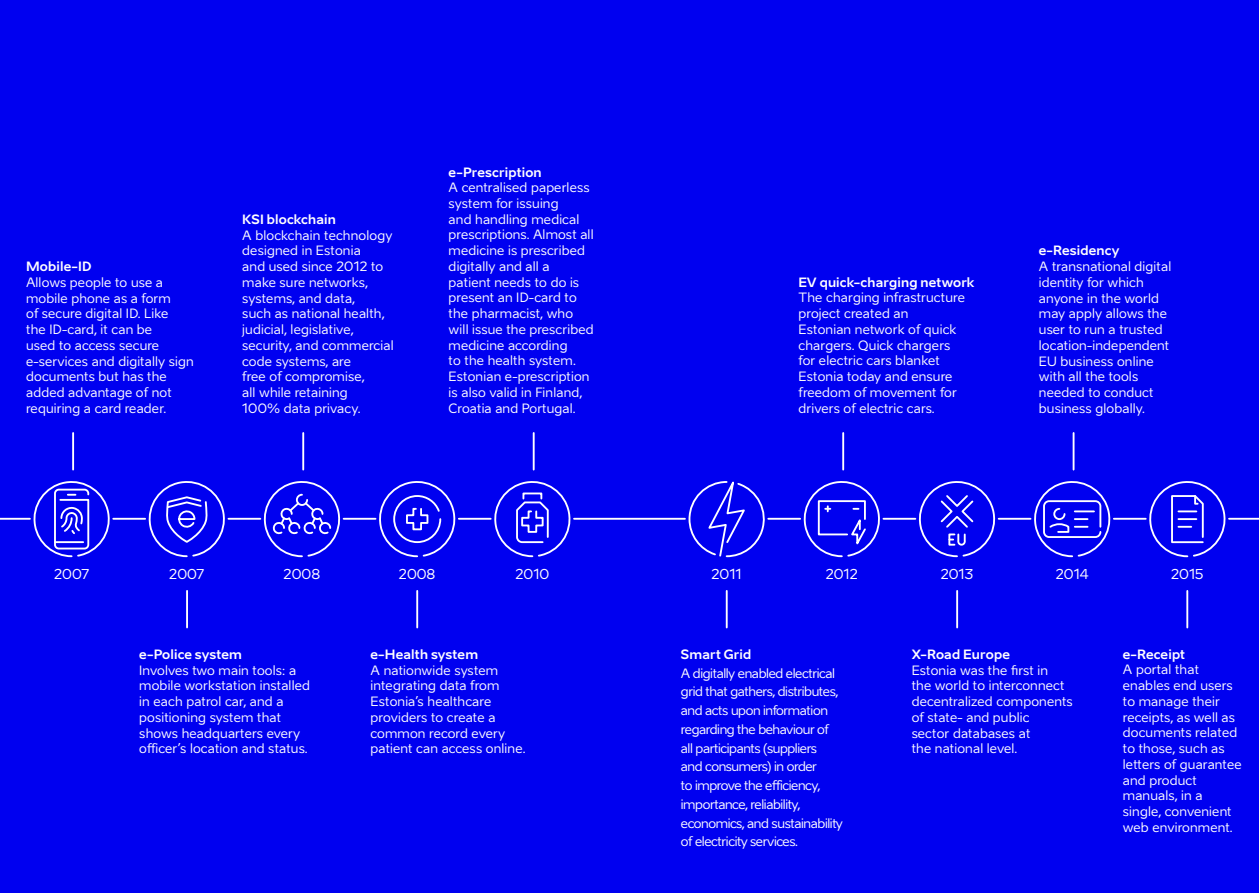
<style>
.page{position:relative;width:1259px;height:893px;background:#0000f0}
.page>*{position:absolute;margin:0;border:0;box-sizing:border-box;transform-origin:0 0}
.t1{font:13.5px "Aino";color:#fff}
.t2{font:12.75px/15.8px "Aino";letter-spacing:.015em;color:#fff}
.t3{font:12.75px/18.8px "Aino";letter-spacing:-.03em;color:#fff}
.t4{font:700 12.75px "Aino";letter-spacing:.015em;color:#fff}
</style>
<div class="page">
<svg style="left:33px;top:481px;width:77px;height:77px"></svg>
<hr style="left:72px;top:433px;width:2px;height:37px;background:#fff">
<svg style="left:148px;top:481px;width:77px;height:77px"></svg>
<hr style="left:186px;top:591px;width:2px;height:36px;background:#fff">
<svg style="left:263px;top:481px;width:78px;height:77px"></svg>
<hr style="left:302px;top:433px;width:2px;height:37px;background:#fff">
<svg style="left:494px;top:481px;width:77px;height:77px"></svg>
<hr style="left:533px;top:433px;width:1px;height:37px;background:#fff">
<svg style="left:803px;top:481px;width:77px;height:77px"></svg>
<hr style="left:842px;top:433px;width:2px;height:37px;background:#fff">
<svg style="left:379px;top:481px;width:77px;height:77px"></svg>
<hr style="left:416px;top:591px;width:2px;height:36px;background:#fff">
<svg style="left:688px;top:481px;width:80px;height:77px"></svg>
<hr style="left:726px;top:591px;width:1px;height:36px;background:#fff">
<svg style="left:919px;top:481px;width:77px;height:77px"></svg>
<hr style="left:956px;top:591px;width:2px;height:36px;background:#fff">
<svg style="left:1149px;top:481px;width:77px;height:77px"></svg>
<hr style="left:1186px;top:591px;width:2px;height:36px;background:#fff">
<hr style="left:1072px;top:433px;width:2px;height:37px;background:#fff">
<svg style="left:1034px;top:481px;width:77px;height:77px"></svg>
<hr style="left:768px;top:518px;width:32px;height:2px;background:#fff">
<hr style="left:459px;top:518px;width:32px;height:2px;background:#fff">
<hr style="left:344px;top:518px;width:31px;height:2px;background:#fff">
<hr style="left:228px;top:518px;width:32px;height:2px;background:#fff">
<hr style="left:113px;top:518px;width:32px;height:2px;background:#fff">
<hr style="left:883px;top:518px;width:32px;height:2px;background:#fff">
<hr style="left:998px;top:518px;width:32px;height:2px;background:#fff">
<hr style="left:1113px;top:518px;width:32px;height:2px;background:#fff">
<hr style="left:574px;top:518px;width:111px;height:2px;background:#fff">
<hr style="left:1229px;top:518px;width:30px;height:2px;background:#fff">
<hr style="left:0;top:518px;width:30px;height:2px;background:#fff">
<p class="t4" style="left:26px;top:258px;width:67px">Mobile-ID</p>
<p class="t2" style="left:26px;top:274px;width:169px">Allows people to use a mobile phone as a form<br>of secure digital ID. Like<br>the ID-card, it can be<br>used to access secure e-services and digitally sign documents but has the added advantage of not requiring a card reader.</p>
<p class="t4" style="left:242px;top:211px;width:95px">KSI blockchain</p>
<p class="t2" style="left:242px;top:227px;width:153px">A blockchain technology designed in Estonia<br>and used since 2012 to make sure networks, systems, and data,<br>such as national health, judicial, legislative, security, and commercial code systems, are<br>free of compromise,<br>all while retaining<br>100% data privacy.</p>
<p class="t4" style="left:449px;top:164px;width:95px">e-Prescription</p>
<p class="t2" style="left:449px;top:180px;width:146px">A centralised paperless system for issuing<br>and handling medical prescriptions. Almost all medicine is prescribed digitally and all a patient needs to do is present an ID-card to the pharmacist, who will issue the prescribed medicine according<br>to the health system.<br>Estonian e-prescription is also valid in Finland,<br>Croatia and Portugal.</p>
<p class="t4" style="left:798px;top:274px;width:177px">EV quick-charging network</p>
<p class="t2" style="left:798px;top:290px;width:168px">The charging infrastructure project created an<br>Estonian network of quick chargers. Quick chargers for electric cars blanket<br>Estonia today and ensure freedom of movement for drivers of electric cars.</p>
<p class="t4" style="left:1039px;top:242px;width:82px">e-Residency</p>
<p class="t2" style="left:1039px;top:259px;width:134px">A transnational digital identity for which anyone in the world may apply allows the user to run a trusted location-independent<br>EU business online with all the tools needed to conduct business globally.</p>
<p class="t1" style="left:54px;top:565px;width:37px">2007</p>
<p class="t1" style="left:169px;top:565px;width:37px">2007</p>
<p class="t1" style="left:284px;top:565px;width:38px">2008</p>
<p class="t1" style="left:399px;top:565px;width:38px">2008</p>
<p class="t1" style="left:515px;top:565px;width:35px">2010</p>
<p class="t1" style="left:711px;top:565px;width:32px">2011</p>
<p class="t1" style="left:825px;top:565px;width:34px">2012</p>
<p class="t1" style="left:940px;top:565px;width:34px">2013</p>
<p class="t1" style="left:1055px;top:565px;width:34px">2014</p>
<p class="t1" style="left:1171px;top:565px;width:34px">2015</p>
<p class="t4" style="left:139px;top:646px;width:104px">e-Police system</p>
<p class="t2" style="left:139px;top:662px;width:172px">Involves two main tools: a mobile workstation installed in each patrol car, and a positioning system that shows headquarters every officer’s location and status.</p>
<p class="t4" style="left:370px;top:646px;width:109px">e-Health system</p>
<p class="t2" style="left:370px;top:662px;width:157px">A nationwide system integrating data from<br>Estonia’s healthcare providers to create a common record every patient can access online.</p>
<p class="t4" style="left:681px;top:646px;width:72px">Smart Grid</p>
<p class="t3" style="left:681px;top:664px;width:164px">A digitally enabled electrical grid that gathers, distributes, and acts upon information regarding the behaviour of all participants (suppliers<br>and consumers) in order<br>to improve the efficiency, importance, reliability, economics, and sustainability of electricity services.</p>
<p class="t4" style="left:911px;top:646px;width:100px">X-Road Europe</p>
<p class="t2" style="left:911px;top:662px;width:163px">Estonia was the first in<br>the world to interconnect decentralized components of state- and public<br>sector databases at<br>the national level.</p>
<p class="t4" style="left:1123px;top:646px;width:64px">e-Receipt</p>
<p class="t2" style="left:1123px;top:662px;width:120px">A portal that enables end users to manage their receipts, as well as documents related to those, such as letters of guarantee and product manuals, in a single, convenient web environment.</p>
</div>
